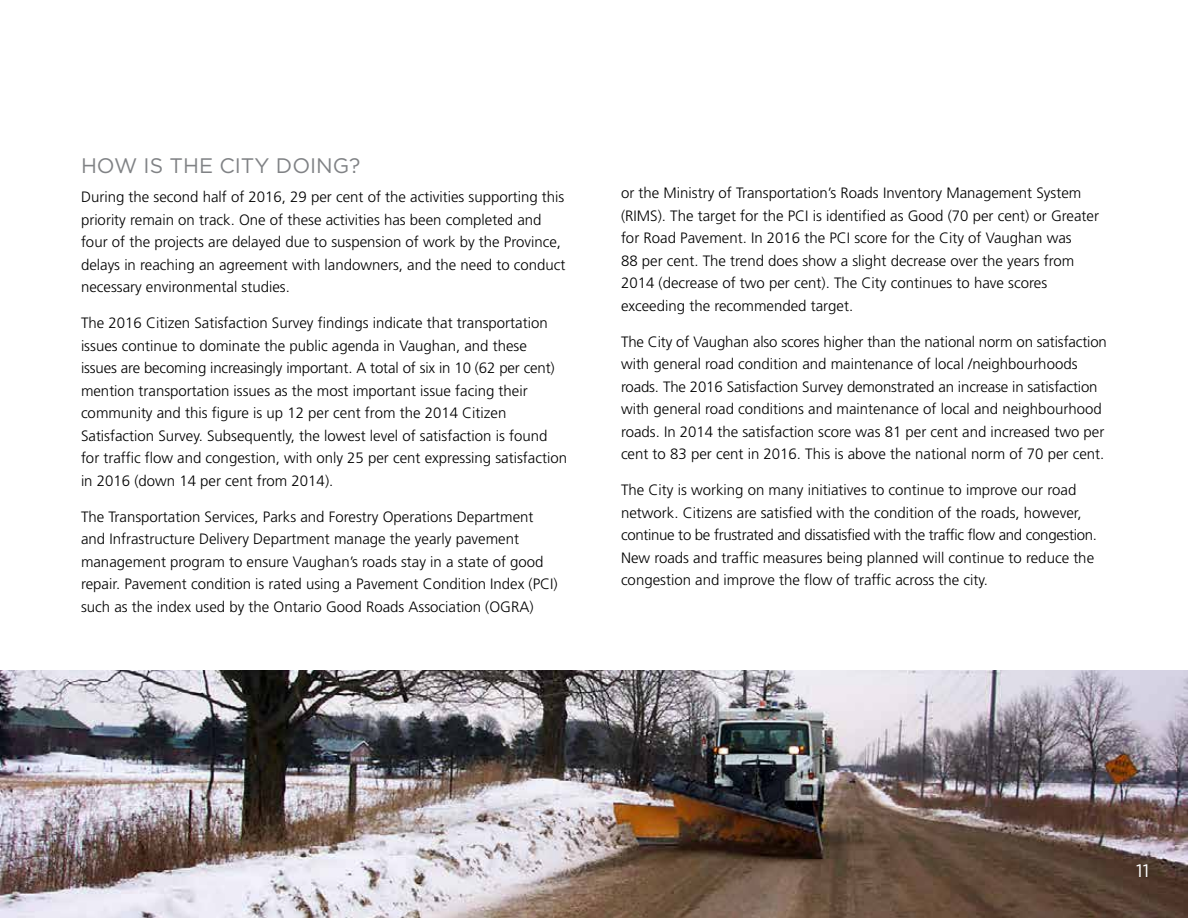
<style>
.page{position:relative;width:1188px;height:918px;background:#fff}
.page>*{position:absolute;margin:0;border:0;box-sizing:border-box;transform-origin:0 0}
.t1{font:21px "Gotham";color:#808285}
.t2{font:18px "Gotham";color:#fff}
.t3{font:300 15px/22.5px "Frutiger";color:#000}
</style>
<div class="page">
<img style="left:0;top:671px;width:1188px;height:247px">
<h1 class="t1" style="left:81px;top:154px;width:281px">HOW IS THE CITY DOING?</h1>
<p class="t3" style="left:81px;top:186px;width:486px">During the second half of 2016, 29 per cent of the activities supporting this priority remain on track. One of these activities has been completed and four of the projects are delayed due to suspension of work by the Province, delays in reaching an agreement with landowners, and the need to conduct necessary environmental studies.</p>
<p class="t3" style="left:81px;top:312px;width:488px">The 2016 Citizen Satisfaction Survey findings indicate that transportation issues continue to dominate the public agenda in Vaughan, and these<br>issues are becoming increasingly important. A total of six in 10 (62 per cent) mention transportation issues as the most important issue facing their community and this figure is up 12 per cent from the 2014 Citizen Satisfaction Survey. Subsequently, the lowest level of satisfaction is found for traffic flow and congestion, with only 25 per cent expressing satisfaction in 2016 (down 14 per cent from 2014).</p>
<p class="t3" style="left:81px;top:506px;width:478px">The Transportation Services, Parks and Forestry Operations Department and Infrastructure Delivery Department manage the yearly pavement management program to ensure Vaughan’s roads stay in a state of good repair. Pavement condition is rated using a Pavement Condition Index (PCI) such as the index used by the Ontario Good Roads Association (OGRA)</p>
<p class="t3" style="left:621px;top:182px;width:480px">or the Ministry of Transportation’s Roads Inventory Management System (RIMS). The target for the PCI is identified as Good (70 per cent) or Greater for Road Pavement. In 2016 the PCI score for the City of Vaughan was<br>88 per cent. The trend does show a slight decrease over the years from 2014 (decrease of two per cent). The City continues to have scores exceeding the recommended target.</p>
<p class="t3" style="left:621px;top:330px;width:487px">The City of Vaughan also scores higher than the national norm on satisfaction with general road condition and maintenance of local /neighbourhoods roads. The 2016 Satisfaction Survey demonstrated an increase in satisfaction with general road conditions and maintenance of local and neighbourhood roads. In 2014 the satisfaction score was 81 per cent and increased two per cent to 83 per cent in 2016. This is above the national norm of 70 per cent.</p>
<p class="t3" style="left:621px;top:479px;width:478px">The City is working on many initiatives to continue to improve our road network. Citizens are satisfied with the condition of the roads, however, continue to be frustrated and dissatisfied with the traffic flow and congestion.<br>New roads and traffic measures being planned will continue to reduce the congestion and improve the flow of traffic across the city.</p>
<p class="t2" style="left:1136px;top:861px;width:14px">11</p>
</div>
